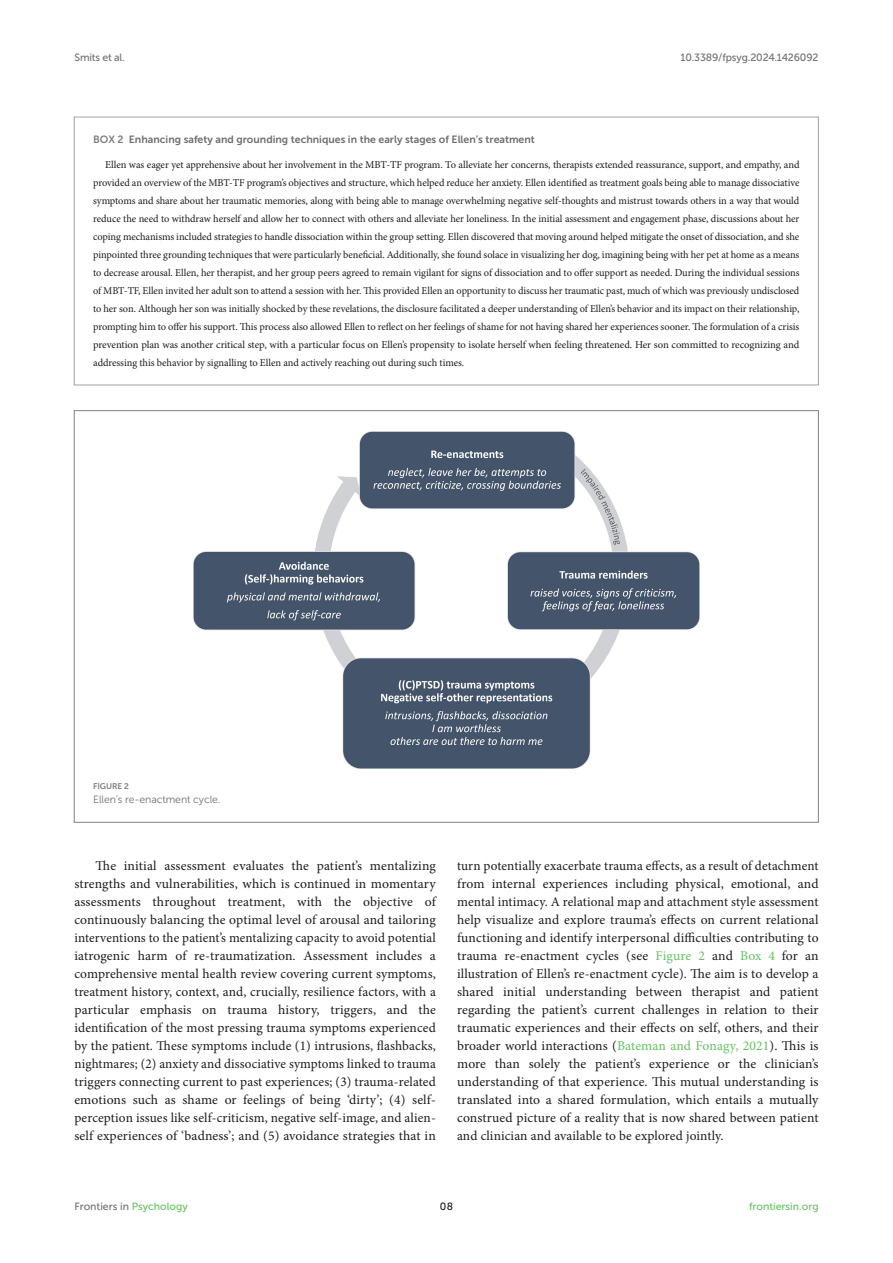
<style>
.page{position:relative;width:893px;height:1263px;background:#fff}
.page>*{position:absolute;margin:0;border:0;box-sizing:border-box;transform-origin:0 0}
.TEXT{font:13.5px/18px "Minion Pro";letter-spacing:.01em;color:#1b1c1b;text-align:justify}
.BOX_TEXT_FLUSH{font:10.5px/18px "Minion Pro";letter-spacing:-.005em;color:#1b1c1b;text-align:justify}
.BOX_TITLE{font:10.5px "Museo Sans 700";color:#706f70}
.t1{font:10.5px "Museo Sans 500";letter-spacing:-.015em;color:#706f70}
.FIG_LEG{font:10.5px "Museo Sans 300";letter-spacing:-.01em;color:#706f70}
.t2{font:10.5px "Museo Sans 500";color:#65c161}
.t3{font:10.5px "Museo Sans 500";color:#1b1c1b}
.FIG_HD{font:8.25px "Museo Sans 700";letter-spacing:-.01em;color:#7e7f7f}
.s1{color:#7e7f7f}
.s2{color:#65c161}
</style>
<div class="page">
<img style="left:193px;top:431px;width:507px;height:338px">
<div style="left:74px;top:117px;width:745px;height:268px;border:1px solid #a2a3a3"></div>
<p class="t1" style="left:74px;top:51px;width:52px">Smits et al.</p>
<p class="t1" style="left:680px;top:51px;width:140px">10.3389/fpsyg.2024.1426092</p>
<p class="BOX_TITLE" style="left:93px;top:134px;width:443px"><span class="s1">BOX 2</span> Enhancing safety and grounding techniques in the early stages of Ellen’s treatment</p>
<p class="BOX_TEXT_FLUSH" style="left:93px;top:156px;width:708px;text-indent:12px">Ellen was eager yet apprehensive about her involvement in the MBT-TF program. To alleviate her concerns, therapists extended reassurance, support, and empathy, and provided an overview of the MBT-TF program’s objectives and structure, which helped reduce her anxiety. Ellen identified as treatment goals being able to manage dissociative symptoms and share about her traumatic memories, along with being able to manage overwhelming negative self-thoughts and mistrust towards others in a way that would reduce the need to withdraw herself and allow her to connect with others and alleviate her loneliness. In the initial assessment and engagement phase, discussions about her coping mechanisms included strategies to handle dissociation within the group setting. Ellen discovered that moving around helped mitigate the onset of dissociation, and she pinpointed three grounding techniques that were particularly beneficial. Additionally, she found solace in visualizing her dog, imagining being with her pet at home as a means to decrease arousal. Ellen, her therapist, and her group peers agreed to remain vigilant for signs of dissociation and to offer support as needed. During the individual sessions of MBT-TF, Ellen invited her adult son to attend a session with her. This provided Ellen an opportunity to discuss her traumatic past, much of which was previously undisclosed to her son. Although her son was initially shocked by these revelations, the disclosure facilitated a deeper understanding of Ellen’s behavior and its impact on their relationship, prompting him to offer his support. This process also allowed Ellen to reflect on her feelings of shame for not having shared her experiences sooner. The formulation of a crisis prevention plan was another critical step, with a particular focus on Ellen’s propensity to isolate herself when feeling threatened. Her son committed to recognizing and addressing this behavior by signalling to Ellen and actively reaching out during such times.</p>
<p class="FIG_HD" style="left:93px;top:782px;width:37px">FIGURE 2</p>
<p class="FIG_LEG" style="left:93px;top:793px;width:129px">Ellen’s re-enactment cycle.</p>
<p class="TEXT" style="left:74px;top:857px;width:363px;text-indent:21px">The initial assessment evaluates the patient’s mentalizing strengths and vulnerabilities, which is continued in momentary assessments throughout treatment, with the objective of continuously balancing the optimal level of arousal and tailoring interventions to the patient’s mentalizing capacity to avoid potential iatrogenic harm of re-traumatization. Assessment includes a comprehensive mental health review covering current symptoms, treatment history, context, and, crucially, resilience factors, with a particular emphasis on trauma history, triggers, and the identification of the most pressing trauma symptoms experienced by the patient. These symptoms include (1) intrusions, flashbacks, nightmares; (2) anxiety and dissociative symptoms linked to trauma triggers connecting current to past experiences; (3) trauma-related emotions such as shame or feelings of being ‘dirty’; (4) self&shy;perception issues like self-criticism, negative self-image, and alien&shy;self experiences of ‘badness’; and (5) avoidance strategies that in</p>
<p class="TEXT" style="left:457px;top:857px;width:363px">turn potentially exacerbate trauma effects, as a result of detachment from internal experiences including physical, emotional, and mental intimacy. A relational map and attachment style assessment help visualize and explore trauma’s effects on current relational functioning and identify interpersonal difficulties contributing to trauma re-enactment cycles (see <span class="s2">Figure 2</span> and <span class="s2">Box 4</span> for an illustration of Ellen’s re-enactment cycle). The aim is to develop a shared initial understanding between therapist and patient regarding the patient’s current challenges in relation to their traumatic experiences and their effects on self, others, and their broader world interactions (<span class="s2">Bateman and Fonagy, 2021</span>). This is more than solely the patient’s experience or the clinician’s understanding of that experience. This mutual understanding is translated into a shared formulation, which entails a mutually construed picture of a reality that is now shared between patient and clinician and available to be explored jointly.</p>
<p class="t1" style="left:74px;top:1200px;width:115px">Frontiers in <span class="s2">Psychology</span></p>
<p class="t3" style="left:440px;top:1200px;width:15px">08</p>
<p class="t2" style="left:749px;top:1200px;width:71px">frontiersin.org</p>
</div>
